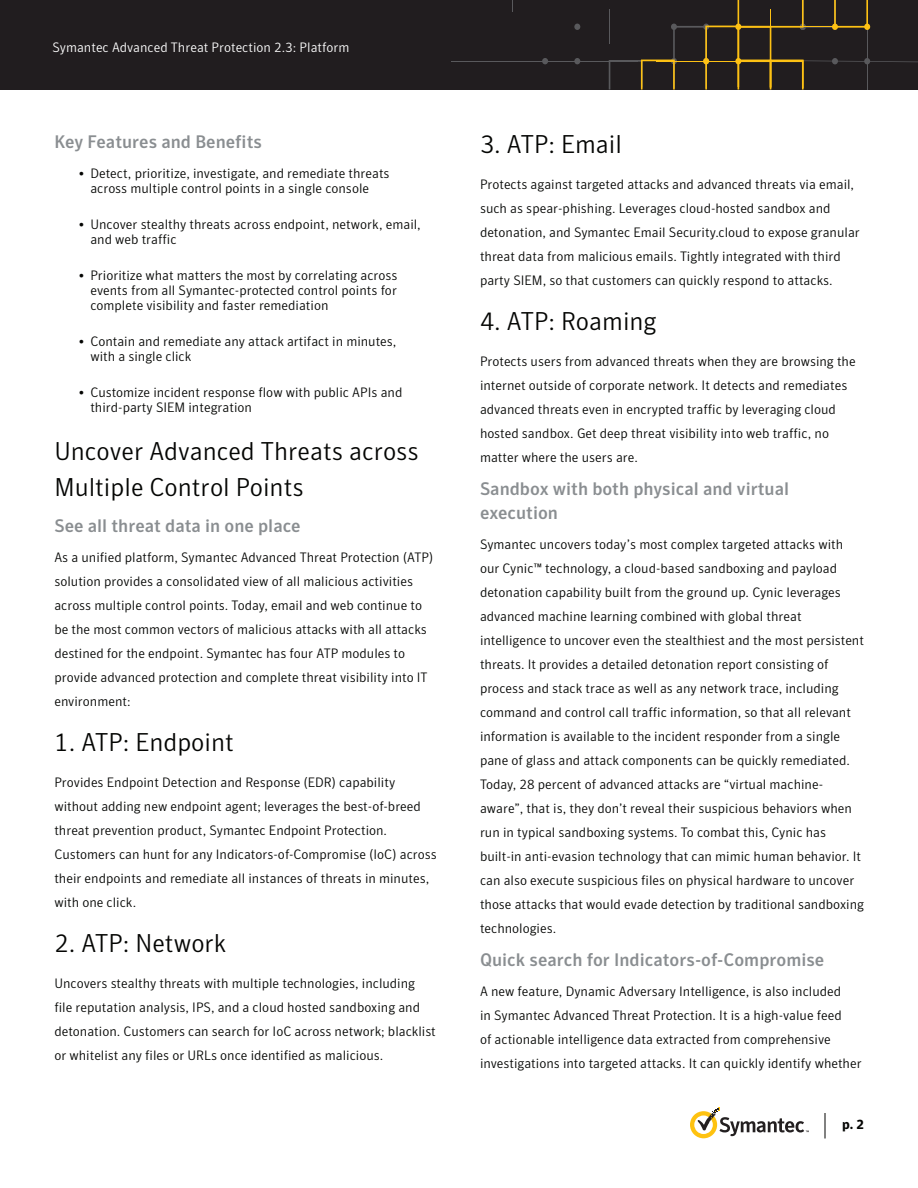
<style>
.page{position:relative;width:918px;height:1188px;background:#fff}
.page>*{position:absolute;margin:0;border:0;box-sizing:border-box;transform-origin:0 0}
.t1{font:300 25.5px/36px "Symantec Sans";color:#040503}
.t2{font:500 18px/24px "Symantec Sans";color:#8a8e91}
.t3{font:300 13.5px/24px "Symantec Sans";color:#040503}
.t4{font:300 13.5px "Symantec Sans";color:#fff}
.t5{font:700 13.5px "Symantec Sans";color:#040503}
</style>
<div class="page">
<div style="left:0;top:0;width:918px;height:90px;background:#211d1f"></div>
<hr style="left:451px;top:61px;width:187px;height:1px;background:#59595c">
<svg style="left:542px;top:58px;width:6px;height:6px"></svg>
<svg style="left:574px;top:58px;width:6px;height:6px"></svg>
<svg style="left:574px;top:24px;width:6px;height:6px"></svg>
<svg style="left:609px;top:0;width:309px;height:90px"></svg>
<svg style="left:690px;top:1107px;width:119px;height:31px"></svg>
<svg style="left:825px;top:1113px;width:1px;height:25px"></svg>
<p class="t4" style="left:52px;top:40px;width:298px">Symantec Advanced Threat Protection 2.3: Platform</p>
<h2 class="t2" style="left:54px;top:129px;width:209px">Key Features and Benefits</h2>
<p class="t3" style="left:90px;top:165px;width:301px;line-height:15px;text-indent:-12px">• Detect, prioritize, investigate, and remediate threats across multiple control points in a single console</p>
<p class="t3" style="left:90px;top:216px;width:332px;line-height:15px;text-indent:-12px">• Uncover stealthy threats across endpoint, network, email, and web traffic</p>
<p class="t3" style="left:90px;top:267px;width:309px;line-height:15px;text-align:justify;text-indent:-12px">• Prioritize what matters the most by correlating across events from all Symantec-protected control points for complete visibility and faster remediation</p>
<p class="t3" style="left:90px;top:333px;width:308px;line-height:15px;text-indent:-12px">• Contain and remediate any attack artifact in minutes, with a single click</p>
<p class="t3" style="left:90px;top:384px;width:314px;line-height:15px;text-indent:-12px">• Customize incident response flow with public APIs and third-party SIEM integration</p>
<h1 class="t1" style="left:54px;top:433px;width:366px">Uncover Advanced Threats across<br>Multiple Control Points</h1>
<h2 class="t2" style="left:54px;top:513px;width:248px">See all threat data in one place</h2>
<p class="t3" style="left:54px;top:545px;width:380px">As a unified platform, Symantec Advanced Threat Protection (ATP) solution provides a consolidated view of all malicious activities across multiple control points. Today, email and web continue to be the most common vectors of malicious attacks with all attacks destined for the endpoint. Symantec has four ATP modules to provide advanced protection and complete threat visibility into IT environment:</p>
<h1 class="t1" style="left:54px;top:724px;width:181px">1. ATP: Endpoint</h1>
<p class="t3" style="left:54px;top:770px;width:384px">Provides Endpoint Detection and Response (EDR) capability without adding new endpoint agent; leverages the best-of-breed threat prevention product, Symantec Endpoint Protection.<br>Customers can hunt for any Indicators-of-Compromise (IoC) across their endpoints and remediate all instances of threats in minutes, with one click.</p>
<h1 class="t1" style="left:54px;top:925px;width:174px">2. ATP: Network</h1>
<p class="t3" style="left:54px;top:971px;width:383px">Uncovers stealthy threats with multiple technologies, including file reputation analysis, IPS, and a cloud hosted sandboxing and detonation. Customers can search for IoC across network; blacklist or whitelist any files or URLs once identified as malicious.</p>
<h1 class="t1" style="left:480px;top:126px;width:144px">3. ATP: Email</h1>
<p class="t3" style="left:480px;top:172px;width:381px">Protects against targeted attacks and advanced threats via email, such as spear-phishing. Leverages cloud-hosted sandbox and detonation, and Symantec Email Security.cloud to expose granular threat data from malicious emails. Tightly integrated with third party SIEM, so that customers can quickly respond to attacks.</p>
<h1 class="t1" style="left:480px;top:303px;width:178px">4. ATP: Roaming</h1>
<p class="t3" style="left:480px;top:349px;width:377px">Protects users from advanced threats when they are browsing the internet outside of corporate network. It detects and remediates advanced threats even in encrypted traffic by leveraging cloud hosted sandbox. Get deep threat visibility into web traffic, no matter where the users are.</p>
<h2 class="t2" style="left:480px;top:477px;width:311px">Sandbox with both physical and virtual execution</h2>
<p class="t3" style="left:480px;top:532px;width:386px">Symantec uncovers today’s most complex targeted attacks with our Cynic™ technology, a cloud-based sandboxing and payload detonation capability built from the ground up. Cynic leverages advanced machine learning combined with global threat intelligence to uncover even the stealthiest and the most persistent threats. It provides a detailed detonation report consisting of process and stack trace as well as any network trace, including command and control call traffic information, so that all relevant information is available to the incident responder from a single pane of glass and attack components can be quickly remediated.<br>Today, 28 percent of advanced attacks are “virtual machine&shy;aware”, that is, they don’t reveal their suspicious behaviors when run in typical sandboxing systems. To combat this, Cynic has built-in anti-evasion technology that can mimic human behavior. It can also execute suspicious files on physical hardware to uncover those attacks that would evade detection by traditional sandboxing technologies.</p>
<h2 class="t2" style="left:480px;top:948px;width:346px">Quick search for Indicators-of-Compromise</h2>
<p class="t3" style="left:480px;top:979px;width:383px">A new feature, Dynamic Adversary Intelligence, is also included<br>in Symantec Advanced Threat Protection. It is a high-value feed<br>of actionable intelligence data extracted from comprehensive investigations into targeted attacks. It can quickly identify whether</p>
<p class="t5" style="left:842px;top:1116px;width:23px">p. 2</p>
</div>
